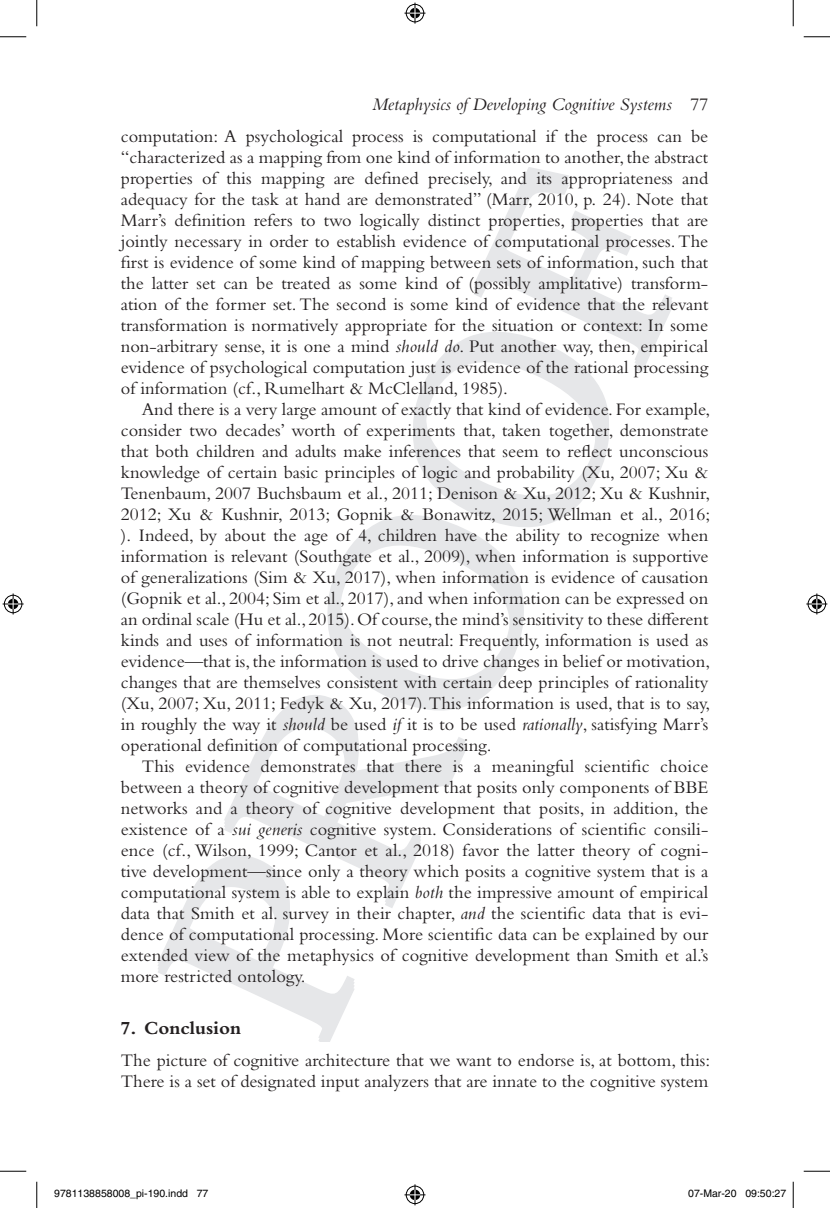
<style>
.page{position:relative;width:830px;height:1208px;background:#fff}
.page>*{position:absolute;margin:0;border:0;box-sizing:border-box;transform-origin:0 0}
.t1{font:700 19.25px "Bembo Std";color:#231f20}
.t2{font:18.38px/21px "Bembo Std";color:#231f20;text-align:justify}
.t3{font:10.5px "Helvetica";color:#000}
.s1{font-style:italic}
</style>
<div class="page">
<svg style="left:158px;top:858px;width:196px;height:183px"></svg>
<svg style="left:224px;top:695px;width:242px;height:203px"></svg>
<svg style="left:324px;top:167px;width:348px;height:546px"></svg>
<svg style="left:0;top:36px;width:26px;height:1px"></svg>
<svg style="left:803px;top:36px;width:27px;height:1px"></svg>
<svg style="left:0;top:1170px;width:26px;height:1px"></svg>
<svg style="left:803px;top:1170px;width:27px;height:1px"></svg>
<svg style="left:36px;top:0;width:1px;height:26px"></svg>
<svg style="left:36px;top:1181px;width:1px;height:27px"></svg>
<svg style="left:792px;top:0;width:1px;height:26px"></svg>
<svg style="left:792px;top:1181px;width:1px;height:27px"></svg>
<svg style="left:404px;top:3px;width:21px;height:21px"></svg>
<svg style="left:404px;top:1184px;width:21px;height:21px"></svg>
<svg style="left:3px;top:593px;width:21px;height:21px"></svg>
<svg style="left:806px;top:593px;width:21px;height:21px"></svg>
<div style="left:688px;top:1189px;width:6px;height:9px;border:1px solid #fff;border-radius:50%"></div>
<svg style="left:689px;top:1189px;width:5px;height:9px"></svg>
<div style="left:730px;top:1189px;width:6px;height:9px;border:1px solid #fff;border-radius:50%"></div>
<div style="left:745px;top:1189px;width:6px;height:9px;border:1px solid #fff;border-radius:50%"></div>
<svg style="left:746px;top:1189px;width:5px;height:9px"></svg>
<p class="t2" style="left:121px;top:89px;width:589px;line-height:31.2px;text-align:right"><span class="s1">Metaphysics of Developing Cognitive Systems</span> 77<br>computation: A psychological process is computational if the process can be</p>
<p class="t2" style="left:121px;top:146px;width:589px">“characterized as a mapping from one kind of information to another, the abstract properties of this mapping are defined precisely, and its appropriateness and adequacy for the task at hand are demonstrated” (Marr, 2010, p. 24). Note that Marr’s definition refers to two logically distinct properties, properties that are jointly necessary in order to establish evidence of computational processes. The first is evidence of some kind of mapping between sets of information, such that the latter set can be treated as some kind of (possibly amplitative) transform&shy;ation of the former set. The second is some kind of evidence that the relevant transformation is normatively appropriate for the situation or context: In some non-arbitrary sense, it is one a mind <span class="s1">should do</span>. Put another way, then, empirical evidence of psychological computation just is evidence of the rational processing of information (cf., Rumelhart &amp; McClelland, 1985).</p>
<p class="t2" style="left:121px;top:398px;width:591px;text-indent:21px">And there is a very large amount of exactly that kind of evidence. For example, consider two decades’ worth of experiments that, taken together, demonstrate that both children and adults make inferences that seem to reflect unconscious knowledge of certain basic principles of logic and probability (Xu, 2007; Xu &amp; Tenenbaum, 2007 Buchsbaum et al., 2011; Denison &amp; Xu, 2012; Xu &amp; Kushnir, 2012; Xu &amp; Kushnir, 2013; Gopnik &amp; Bonawitz, 2015; Wellman et al., 2016; ). Indeed, by about the age of 4, children have the ability to recognize when information is relevant (Southgate et al., 2009), when information is supportive of generalizations (Sim &amp; Xu, 2017), when information is evidence of causation (Gopnik et al., 2004; Sim et al., 2017), and when information can be expressed on an ordinal scale (Hu et al., 2015). Of course, the mind’s sensitivity to these different kinds and uses of information is not neutral: Frequently, information is used as evidence—that is, the information is used to drive changes in belief or motivation, changes that are themselves consistent with certain deep principles of rationality (Xu, 2007; Xu, 2011; Fedyk &amp; Xu, 2017). This information is used, that is to say, in roughly the way it <span class="s1">should</span> be used <span class="s1">if</span> it is to be used <span class="s1">rationally</span>, satisfying Marr’s operational definition of computational processing.</p>
<p class="t2" style="left:121px;top:755px;width:589px;text-indent:21px">This evidence demonstrates that there is a meaningful scientific choice between a theory of cognitive development that posits only components of BBE networks and a theory of cognitive development that posits, in addition, the existence of a <span class="s1">sui generis</span> cognitive system. Considerations of scientific consili&shy;ence (cf., Wilson, 1999; Cantor et al., 2018) favor the latter theory of cogni&shy;tive development—since only a theory which posits a cognitive system that is a computational system is able to explain <span class="s1">both</span> the impressive amount of empirical data that Smith et al. survey in their chapter, <span class="s1">and</span> the scientific data that is evi&shy;dence of computational processing. More scientific data can be explained by our extended view of the metaphysics of cognitive development than Smith et al.’s more restricted ontology.</p>
<p class="t1" style="left:121px;top:1017px;width:122px">7. Conclusion</p>
<p class="t2" style="left:121px;top:1049px;width:590px">The picture of cognitive architecture that we want to endorse is, at bottom, this:<br>There is a set of designated input analyzers that are innate to the cognitive system</p>
<p class="t3" style="left:54px;top:1187px;width:156px">9781138858008_pi-190.indd 77</p>
<p class="t3" style="left:688px;top:1187px;width:100px">07-Mar-20 09:50:27</p>
</div>
